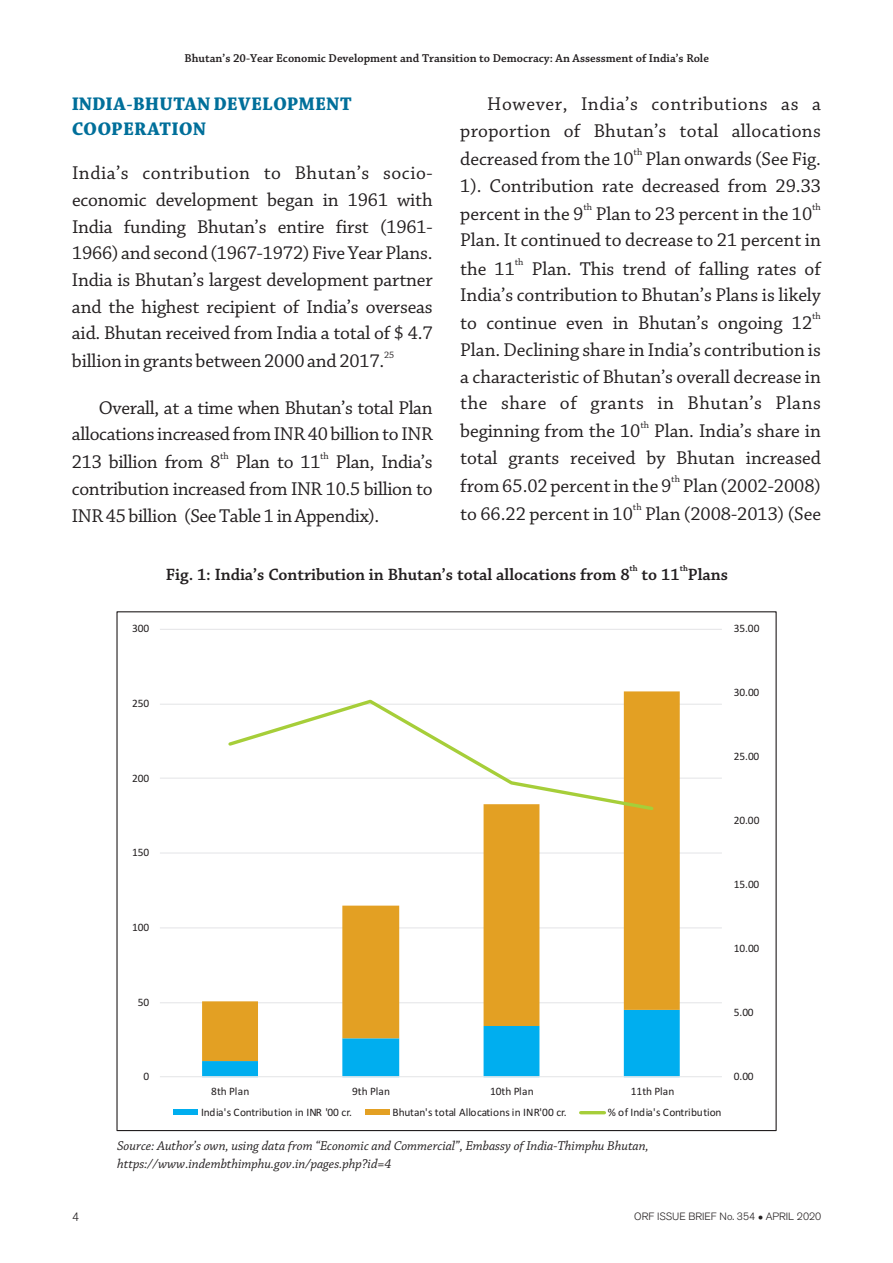
<style>
.page{position:relative;width:893px;height:1263px;background:#fff}
.page>*{position:absolute;margin:0;border:0;box-sizing:border-box;transform-origin:0 0}
.t1{font:19.5px/26.7px "Chaparral Pro";color:#231f20}
.t2{font:19.5px/26.7px "Chaparral Pro";letter-spacing:-.02em;color:#231f20;text-align:right}
.t3{font:700 19.5px/25px "Chaparral Pro";letter-spacing:.035em;color:#006f9a}
.t4{font:600 17.25px "Chaparral Pro";color:#231f20}
.t5{font:italic 13.5px/18.5px "Chaparral Pro";color:#231f20}
.t6{font:600 12px "Chaparral Pro";color:#231f20}
.t7{font:300 12px "Akzidenz Grotesk BQ";color:#231f20}
.t8{font:11.4px "Calibri";color:#231f20}
.t9{font:300 10.5px "Akzidenz Grotesk BQ";color:#231f20}
.t10{font:9.75px "Chaparral Pro";color:#231f20}
.t11{font:600 8.7px "Chaparral Pro";color:#231f20}
</style>
<div class="page">
<hr style="left:160px;top:1002px;width:562px;height:1px;background:#e6e7e9">
<hr style="left:160px;top:927px;width:562px;height:1px;background:#e6e7e9">
<hr style="left:160px;top:852px;width:562px;height:1px;background:#e6e7e9">
<hr style="left:160px;top:777px;width:562px;height:2px;background:#e6e7e9">
<hr style="left:160px;top:704px;width:562px;height:1px;background:#e6e7e9">
<hr style="left:160px;top:629px;width:562px;height:1px;background:#e6e7e9">
<svg style="left:202px;top:1061px;width:478px;height:15px"></svg>
<svg style="left:202px;top:691px;width:478px;height:370px"></svg>
<hr style="left:160px;top:1076px;width:562px;height:1px;background:#e6e7e9">
<svg style="left:226px;top:698px;width:430px;height:114px"></svg>
<div style="left:174px;top:1109px;width:24px;height:6px;background:#00aeef"></div>
<div style="left:365px;top:1109px;width:25px;height:6px;background:#e3a023"></div>
<hr style="left:581px;top:1111px;width:23px;height:3px;background:#a6ce39">
<p class="t6" style="left:185px;top:53px;width:526px">Bhutan’s 20-Year Economic Development and Transition to Democracy: An Assessment of India’s Role</p>
<p class="t3" style="left:72px;top:93px;width:281px">INDIA-BHUTAN DEVELOPMENT<br>COOPERATION</p>
<p class="t1" style="left:72px;top:161px;width:362px;text-align:justify">India’s contribution to Bhutan’s socio&shy;economic development began in 1961 with India funding Bhutan’s entire first (1961- 1966) and second (1967-1972) Five Year Plans.<br>India is Bhutan’s largest development partner and the highest recipient of India’s overseas aid. Bhutan received from India a total of $ 4.7</p>
<p class="t10" style="left:384px;top:350px;width:12px">25</p>
<p class="t1" style="left:460px;top:92px;width:362px;text-align:right">However, India’s contributions as a proportion of Bhutan’s total allocations</p>
<p class="t10" style="left:634px;top:148px;width:10px">th</p>
<p class="t1" style="left:460px;top:147px;width:362px">decreased from the 10 Plan onwards (See Fig.<br>1). Contribution rate decreased from 29.33</p>
<p class="t10" style="left:583px;top:203px;width:10px">th</p>
<p class="t10" style="left:812px;top:203px;width:10px">th</p>
<p class="t1" style="left:460px;top:202px;width:362px">percent in the 9 Plan to 23 percent in the 10<br>Plan. It continued to decrease to 21 percent in</p>
<p class="t10" style="left:515px;top:258px;width:10px">th</p>
<p class="t1" style="left:460px;top:256px;width:362px">the 11 Plan. This trend of falling rates of<br>India’s contribution to Bhutan’s Plans is likely</p>
<p class="t10" style="left:812px;top:312px;width:10px">th</p>
<p class="t1" style="left:460px;top:311px;width:362px">to continue even in Bhutan’s ongoing 12<br>Plan. Declining share in India’s contribution is a characteristic of Bhutan’s overall decrease in the share of grants in Bhutan’s Plans</p>
<p class="t10" style="left:640px;top:420px;width:10px">th</p>
<p class="t1" style="left:460px;top:419px;width:362px">beginning from the 10 Plan. India’s share in total grants received by Bhutan increased</p>
<p class="t10" style="left:671px;top:475px;width:10px">th</p>
<p class="t1" style="left:72px;top:349px;width:314px">billion in grants between 2000 and 2017.</p>
<p class="t2" style="left:72px;top:396px;width:362px">Overall, at a time when Bhutan’s total Plan allocations increased from INR 40 billion to INR</p>
<p class="t10" style="left:220px;top:451px;width:10px">th</p>
<p class="t10" style="left:320px;top:451px;width:10px">th</p>
<p class="t1" style="left:72px;top:450px;width:362px;text-align:justify">213 billion from 8 Plan to 11 Plan, India’s contribution increased from INR 10.5 billion to INR 45 billion (See Table 1 in Appendix).</p>
<p class="t1" style="left:460px;top:474px;width:362px">from 65.02 percent in the 9 Plan (2002-2008)</p>
<p class="t10" style="left:633px;top:503px;width:10px">th</p>
<p class="t1" style="left:460px;top:502px;width:362px">to 66.22 percent in 10 Plan (2008-2013) (See</p>
<p class="t8" style="left:132px;top:624px;width:19px">300</p>
<p class="t11" style="left:630px;top:565px;width:10px">th</p>
<p class="t11" style="left:680px;top:565px;width:10px">th</p>
<p class="t4" style="left:166px;top:567px;width:564px">Fig. 1: India’s Contribution in Bhutan’s total allocations from 8 to 11 Plans</p>
<p class="t8" style="left:734px;top:624px;width:27px">35.00</p>
<p class="t8" style="left:132px;top:698px;width:19px">250</p>
<p class="t8" style="left:132px;top:773px;width:19px">200</p>
<p class="t8" style="left:132px;top:848px;width:19px">150</p>
<p class="t8" style="left:132px;top:922px;width:19px">100</p>
<p class="t8" style="left:138px;top:997px;width:13px">50</p>
<p class="t8" style="left:734px;top:688px;width:27px">30.00</p>
<p class="t8" style="left:734px;top:752px;width:27px">25.00</p>
<p class="t8" style="left:734px;top:816px;width:27px">20.00</p>
<p class="t8" style="left:734px;top:880px;width:27px">15.00</p>
<p class="t8" style="left:734px;top:944px;width:27px">10.00</p>
<p class="t8" style="left:734px;top:1008px;width:21px">5.00</p>
<p class="t8" style="left:144px;top:1072px;width:7px">0</p>
<p class="t8" style="left:211px;top:1087px;width:40px">8th Plan</p>
<p class="t8" style="left:352px;top:1087px;width:40px">9th Plan</p>
<p class="t8" style="left:490px;top:1087px;width:45px">10th Plan</p>
<p class="t8" style="left:631px;top:1087px;width:45px">11th Plan</p>
<p class="t8" style="left:201px;top:1107px;width:152px">India's Contribution in INR '00 cr.</p>
<p class="t8" style="left:392px;top:1107px;width:176px">Bhutan's total Allocations in INR'00 cr.</p>
<p class="t8" style="left:608px;top:1107px;width:115px">% of India's Contribution</p>
<p class="t8" style="left:734px;top:1072px;width:21px">0.00</p>
<p class="t5" style="left:117px;top:1137px;width:533px">Source: Author’s own, using data from “Economic and Commercial”, Embassy of India-Thimphu Bhutan, https://www.indembthimphu.gov.in/pages.php?id=4</p>
<p class="t7" style="left:72px;top:1212px;width:8px">4</p>
<p class="t9" style="left:634px;top:1212px;width:189px">ORF ISSUE BRIEF No. 354 ●APRIL 2020</p>
</div>
